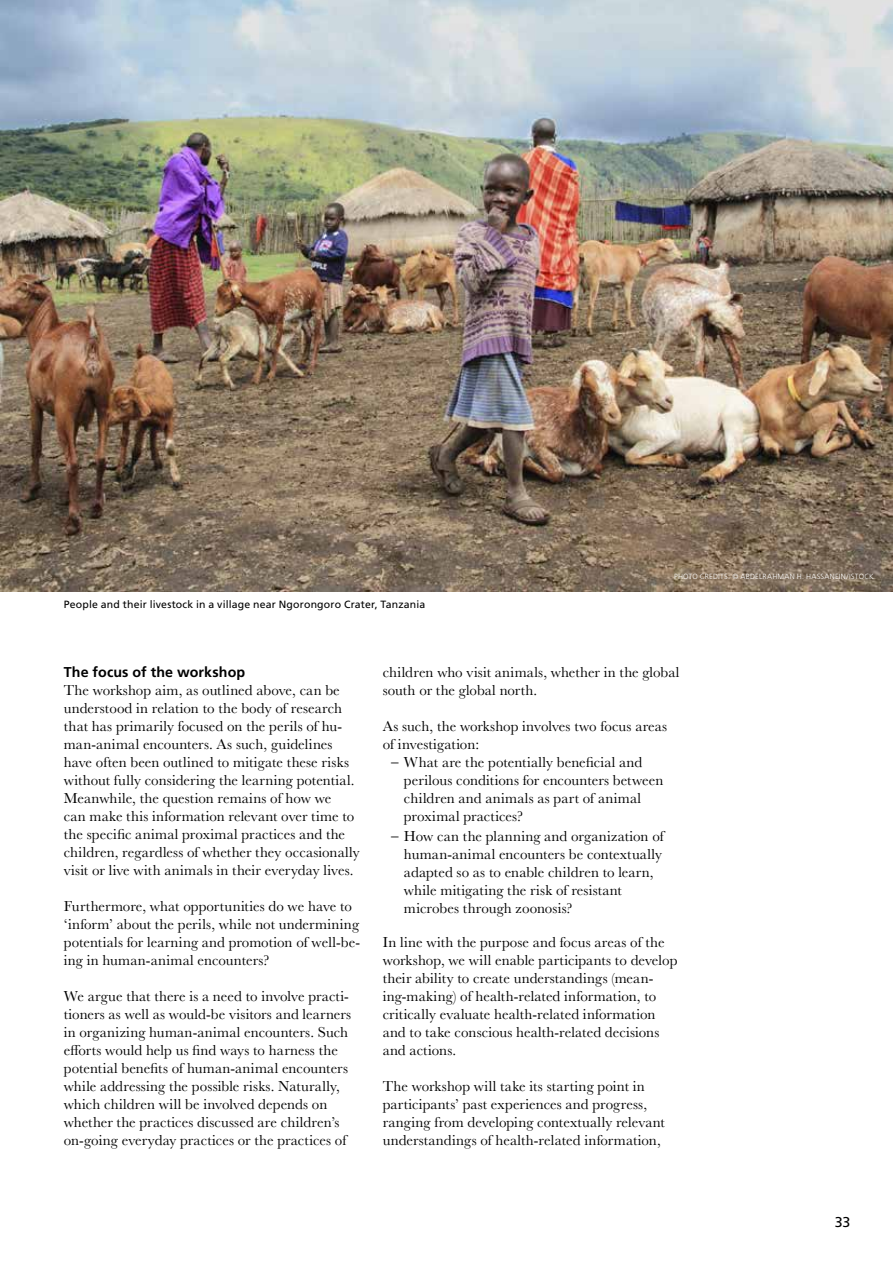
<style>
.page{position:relative;width:893px;height:1263px;background:#fff}
.page>*{position:absolute;margin:0;border:0;box-sizing:border-box;transform-origin:0 0}
.t1{font:15px/18px "Baskerville";letter-spacing:.005em;color:#000}
.t2{font:700 14.25px "Frutiger";letter-spacing:.005em;color:#000}
.t3{font:14.25px "Frutiger";color:#000}
.t4{font:10.5px "Frutiger";letter-spacing:.015em;color:#000}
.t5{font:300 7.5px "Frutiger";letter-spacing:.03em;color:#fff}
.s1{font-family:"Frutiger";font-weight:300}
</style>
<div class="page">
<hr style="left:0;top:0;width:1px;height:1263px;background:#b2183a">
<img style="left:0;top:0;width:893px;height:591px">
<p class="t4" style="left:64px;top:598px;width:363px">People and their livestock in a village near Ngorongoro Crater, Tanzania</p>
<p class="t5" style="left:674px;top:572px;width:201px">PHOTO CREDITS: © ABDELRAHMAN H. HASSANEIN/ISTOCK</p>
<p class="t2" style="left:64px;top:663px;width:183px">The focus of the workshop</p>
<p class="t1" style="left:64px;top:681px;width:297px">The workshop aim, as outlined above, can be understood in relation to the body of research that has primarily focused on the perils of hu&shy;man-animal encounters. As such, guidelines have often been outlined to mitigate these risks without fully considering the learning potential.<br>Meanwhile, the question remains of how we<br>can make this information relevant over time to the specific animal proximal practices and the children, regardless of whether they occasionally visit or live with animals in their everyday lives.</p>
<p class="t1" style="left:64px;top:897px;width:298px">Furthermore, what opportunities do we have to ‘inform’ about the perils, while not undermining potentials for learning and promotion of well-be&shy;ing in human-animal encounters?</p>
<p class="t1" style="left:64px;top:987px;width:289px">We argue that there is a need to involve practi&shy;tioners as well as would-be visitors and learners in organizing human-animal encounters. Such efforts would help us find ways to harness the potential benefits of human-animal encounters while addressing the possible risks. Naturally, which children will be involved depends on whether the practices discussed are children’s on-going everyday practices or the practices of</p>
<p class="t1" style="left:383px;top:663px;width:298px">children who visit animals, whether in the global south or the global north.</p>
<p class="t1" style="left:383px;top:717px;width:286px">As such, the workshop involves two focus areas of investigation:</p>
<p class="t1" style="left:404px;top:753px;width:261px;text-indent:-13px"><span class="s1">–</span> What are the potentially beneficial and perilous conditions for encounters between children and animals as part of animal proximal practices?</p>
<p class="t1" style="left:404px;top:827px;width:261px;text-indent:-13px"><span class="s1">–</span> How can the planning and organization of human-animal encounters be contextually adapted so as to enable children to learn, while mitigating the risk of resistant microbes through zoonosis?</p>
<p class="t1" style="left:383px;top:933px;width:296px">In line with the purpose and focus areas of the workshop, we will enable participants to develop their ability to create understandings (mean&shy;ing-making) of health-related information, to critically evaluate health-related information and to take conscious health-related decisions and actions.</p>
<p class="t1" style="left:383px;top:1077px;width:284px">The workshop will take its starting point in participants’ past experiences and progress, ranging from developing contextually relevant understandings of health-related information,</p>
<p class="t3" style="left:835px;top:1213px;width:17px">33</p>
</div>
